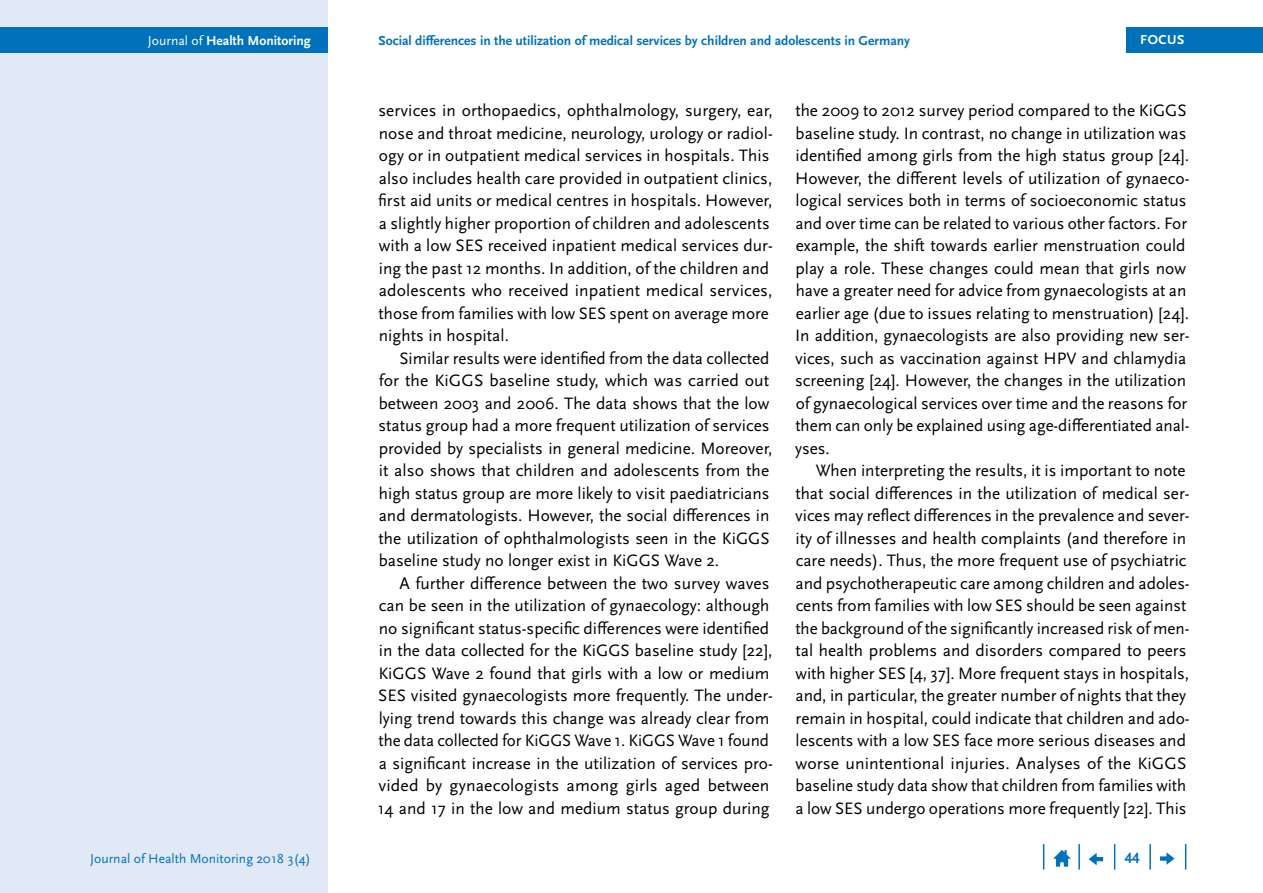
<style>
.page{position:relative;width:1263px;height:893px;background:#fff}
.page>*{position:absolute;margin:0;border:0;box-sizing:border-box;transform-origin:0 0}
.Copy_Einzug{font:17.25px/22.5px "Scala Sans Pro";color:#000}
.Copy{font:17.25px/22.5px "Scala Sans Pro";letter-spacing:.005em;color:#000}
.t1{font:700 15.75px "Scala Sans Pro";color:#0072bc}
.t2{font:700 13.65px "Scala Sans Pro";color:#0072bc}
.t3{font:13.65px "Scala Sans Pro";color:#0072bc}
.t4{font:700 13.65px "Scala Sans Pro";color:#fff}
.t5{font:700 13.5px "Scala Sans Pro";letter-spacing:.04em;color:#fff}
.s1{font-weight:400}
</style>
<div class="page">
<div style="left:0;top:0;width:327px;height:893px;background:#e1e8f6"></div>
<div style="left:0;top:28px;width:327px;height:25px;background:#0072bc"></div>
<div style="left:1126px;top:28px;width:137px;height:25px;background:#0072bc"></div>
<svg style="left:1185px;top:844px;width:1px;height:26px"></svg>
<hr style="left:1149px;top:844px;width:2px;height:26px;background:#0072bc">
<svg style="left:1114px;top:844px;width:1px;height:26px"></svg>
<hr style="left:1078px;top:844px;width:2px;height:26px;background:#0072bc">
<svg style="left:1043px;top:844px;width:1px;height:26px"></svg>
<svg style="left:1053px;top:850px;width:18px;height:17px"></svg>
<svg style="left:1089px;top:853px;width:14px;height:12px"></svg>
<svg style="left:1160px;top:852px;width:14px;height:13px"></svg>
<p class="t4" style="left:148px;top:33px;width:164px"><span class="s1">Journal of</span> Health Monitoring</p>
<p class="t3" style="left:90px;top:850px;width:222px">Journal of Health Monitoring 2018 3(4)</p>
<p class="t2" style="left:378px;top:33px;width:533px">Social differences in the utilization of medical services by children and adolescents in Germany</p>
<p class="t5" style="left:1140px;top:32px;width:46px">FOCUS</p>
<p class="Copy" style="left:378px;top:99px;width:396px">services in orthopaedics, ophthalmology, surgery, ear, nose and throat medicine, neurology, urology or radiol&shy;ogy or in outpatient medical services in hospitals. This also includes health care provided in outpatient clinics, first aid units or medical centres in hospitals. However, a slightly higher proportion of children and adolescents with a low SES received inpatient medical services dur&shy;ing the past 12 months. In addition, of the children and adolescents who received inpatient medical services, those from families with low SES spent on average more nights in hospital.</p>
<p class="Copy_Einzug" style="left:378px;top:347px;width:395px;text-indent:21px">Similar results were identified from the data collected for the KiGGS baseline study, which was carried out between 2003 and 2006. The data shows that the low status group had a more frequent utilization of services provided by specialists in general medicine. Moreover, it also shows that children and adolescents from the high status group are more likely to visit paediatricians and dermatologists. However, the social differences in the utilization of ophthalmologists seen in the KiGGS baseline study no longer exist in KiGGS Wave 2.</p>
<p class="Copy_Einzug" style="left:378px;top:572px;width:397px;text-indent:22px">A further difference between the two survey waves can be seen in the utilization of gynaecology: although no significant status-specific differences were identified in the data collected for the KiGGS baseline study [22], KiGGS Wave 2 found that girls with a low or medium SES visited gynaecologists more frequently. The under&shy;lying trend towards this change was already clear from the data collected for KiGGS Wave 1. KiGGS Wave 1 found a significant increase in the utilization of services pro&shy;vided by gynaecologists among girls aged between 14 and 17 in the low and medium status group during</p>
<p class="Copy_Einzug" style="left:795px;top:99px;width:396px">the 2009 to 2012 survey period compared to the KiGGS baseline study. In contrast, no change in utilization was identified among girls from the high status group [24].<br>However, the different levels of utilization of gynaeco&shy;logical services both in terms of socioeconomic status and over time can be related to various other factors. For example, the shift towards earlier menstruation could play a role. These changes could mean that girls now have a greater need for advice from gynaecologists at an earlier age (due to issues relating to menstruation) [24].<br>In addition, gynaecologists are also providing new ser&shy;vices, such as vaccination against HPV and chlamydia screening [24]. However, the changes in the utilization of gynaecological services over time and the reasons for them can only be explained using age-differentiated anal&shy;yses.</p>
<p class="Copy_Einzug" style="left:795px;top:459px;width:396px;text-indent:21px">When interpreting the results, it is important to note that social differences in the utilization of medical ser&shy;vices may reflect differences in the prevalence and sever&shy;ity of illnesses and health complaints (and therefore in care needs). Thus, the more frequent use of psychiatric and psychotherapeutic care among children and adoles&shy;cents from families with low SES should be seen against the background of the significantly increased risk of men&shy;tal health problems and disorders compared to peers with higher SES [4, 37]. More frequent stays in hospitals, and, in particular, the greater number of nights that they remain in hospital, could indicate that children and ado&shy;lescents with a low SES face more serious diseases and worse unintentional injuries. Analyses of the KiGGS baseline study data show that children from families with a low SES undergo operations more frequently [22]. This</p>
<p class="t1" style="left:1125px;top:849px;width:16px">44</p>
</div>
